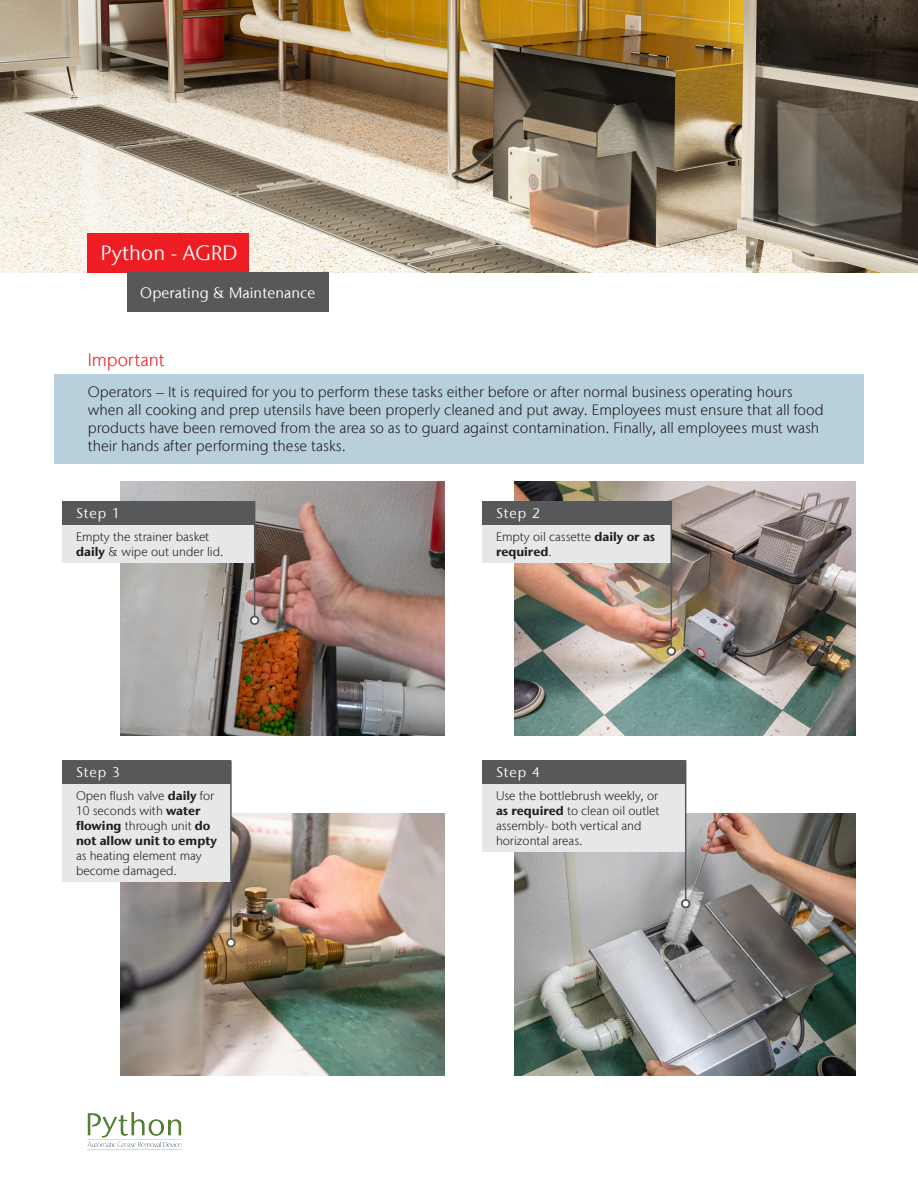
<style>
.page{position:relative;width:918px;height:1188px;background:#fff}
.page>*{position:absolute;margin:0;border:0;box-sizing:border-box;transform-origin:0 0}
.Cluster__Cover__Red{font:20.55px "Stone Sans IIITC Com";letter-spacing:.01em;color:#fff}
.Header_02{font:300 18px "Stone Sans IIITC Com";color:#ee1d23}
.t1{font:300 15px/18px "Stone Sans IIITC Com";color:#231f20}
.Cluster__Cover__Red-2{font:15px "Stone Sans IIITC Com";letter-spacing:.01em;color:#fff}
.Gray_Cluster_Text{font:13.95px "Stone Sans IIITC Com";letter-spacing:.065em;color:#fff}
.t2{font:300 12.45px/14.9px "Stone Sans IIITC Com";color:#231f20}
.s1{font-weight:700}
</style>
<div class="page">
<div style="left:54px;top:374px;width:810px;height:90px;background:#b8cfdc"></div>
<img style="left:121px;top:481px;width:323px;height:255px">
<img style="left:514px;top:481px;width:342px;height:255px">
<img style="left:121px;top:814px;width:323px;height:262px">
<img style="left:514px;top:814px;width:342px;height:261px">
<img style="left:0;top:0;width:918px;height:273px">
<div style="left:62px;top:501px;width:193px;height:24px;background:#57585a"></div>
<div style="left:62px;top:525px;width:193px;height:38px;background:#e6e7e9"></div>
<div style="left:482px;top:501px;width:189px;height:24px;background:#57585a"></div>
<div style="left:482px;top:525px;width:189px;height:38px;background:#e6e7e9"></div>
<div style="left:482px;top:761px;width:204px;height:23px;background:#57585a"></div>
<div style="left:482px;top:784px;width:204px;height:68px;background:#e6e7e9"></div>
<div style="left:62px;top:761px;width:169px;height:23px;background:#57585a"></div>
<div style="left:62px;top:784px;width:169px;height:98px;background:#e6e7e9"></div>
<div style="left:88px;top:233px;width:161px;height:40px;background:#ee1d23"></div>
<div style="left:127px;top:273px;width:202px;height:39px;background:#57585a"></div>
<div style="left:251px;top:616px;width:8px;height:8px;background:#fff;border-radius:50%"></div>
<hr style="left:254px;top:501px;width:1px;height:116px;background:#57585a">
<div style="left:250px;top:616px;width:9px;height:9px;border:2px solid #57585a;border-radius:50%"></div>
<div style="left:667px;top:647px;width:8px;height:8px;background:#fff;border-radius:50%"></div>
<hr style="left:671px;top:501px;width:1px;height:146px;background:#57585a">
<div style="left:667px;top:646px;width:9px;height:10px;border:2px solid #57585a;border-radius:50%"></div>
<div style="left:227px;top:939px;width:8px;height:8px;background:#fff;border-radius:50%"></div>
<hr style="left:230px;top:761px;width:2px;height:178px;background:#57585a">
<div style="left:226px;top:938px;width:10px;height:9px;border:2px solid #57585a;border-radius:50%"></div>
<div style="left:682px;top:900px;width:8px;height:8px;background:#fff;border-radius:50%"></div>
<hr style="left:685px;top:761px;width:1px;height:139px;background:#57585a">
<div style="left:681px;top:899px;width:9px;height:9px;border:2px solid #57585a;border-radius:50%"></div>
<img style="left:88px;top:1113px;width:94px;height:37px">
<p class="Cluster__Cover__Red" style="left:101px;top:240px;width:138px">Python - AGRD</p>
<p class="Cluster__Cover__Red-2" style="left:140px;top:283px;width:177px">Operating &amp; Maintenance</p>
<p class="Header_02" style="left:88px;top:349px;width:78px">Important</p>
<p class="t1" style="left:88px;top:382px;width:737px">Operators – It is required for you to perform these tasks either before or after normal business operating hours when all cooking and prep utensils have been properly cleaned and put away. Employees must ensure that all food products have been removed from the area so as to guard against contamination. Finally, all employees must wash their hands after performing these tasks.</p>
<p class="Gray_Cluster_Text" style="left:76px;top:504px;width:45px">Step 1</p>
<p class="t2" style="left:76px;top:529px;width:149px">Empty the strainer basket <span class="s1">daily</span> &amp; wipe out under lid.</p>
<p class="Gray_Cluster_Text" style="left:76px;top:764px;width:45px">Step 3</p>
<p class="t2" style="left:76px;top:788px;width:142px">Open flush valve <span class="s1">daily</span> for<br>10 seconds with <span class="s1">water flowing</span> through unit <span class="s1">do not allow unit to empty </span>as heating element may become damaged.</p>
<p class="Gray_Cluster_Text" style="left:496px;top:504px;width:45px">Step 2</p>
<p class="t2" style="left:496px;top:529px;width:161px">Empty oil cassette <span class="s1">daily or as required</span>.</p>
<p class="Gray_Cluster_Text" style="left:496px;top:764px;width:45px">Step 4</p>
<p class="t2" style="left:496px;top:788px;width:165px">Use the bottlebrush weekly, or <span class="s1">as required</span> to clean oil outlet assembly- both vertical and horizontal areas.</p>
</div>
